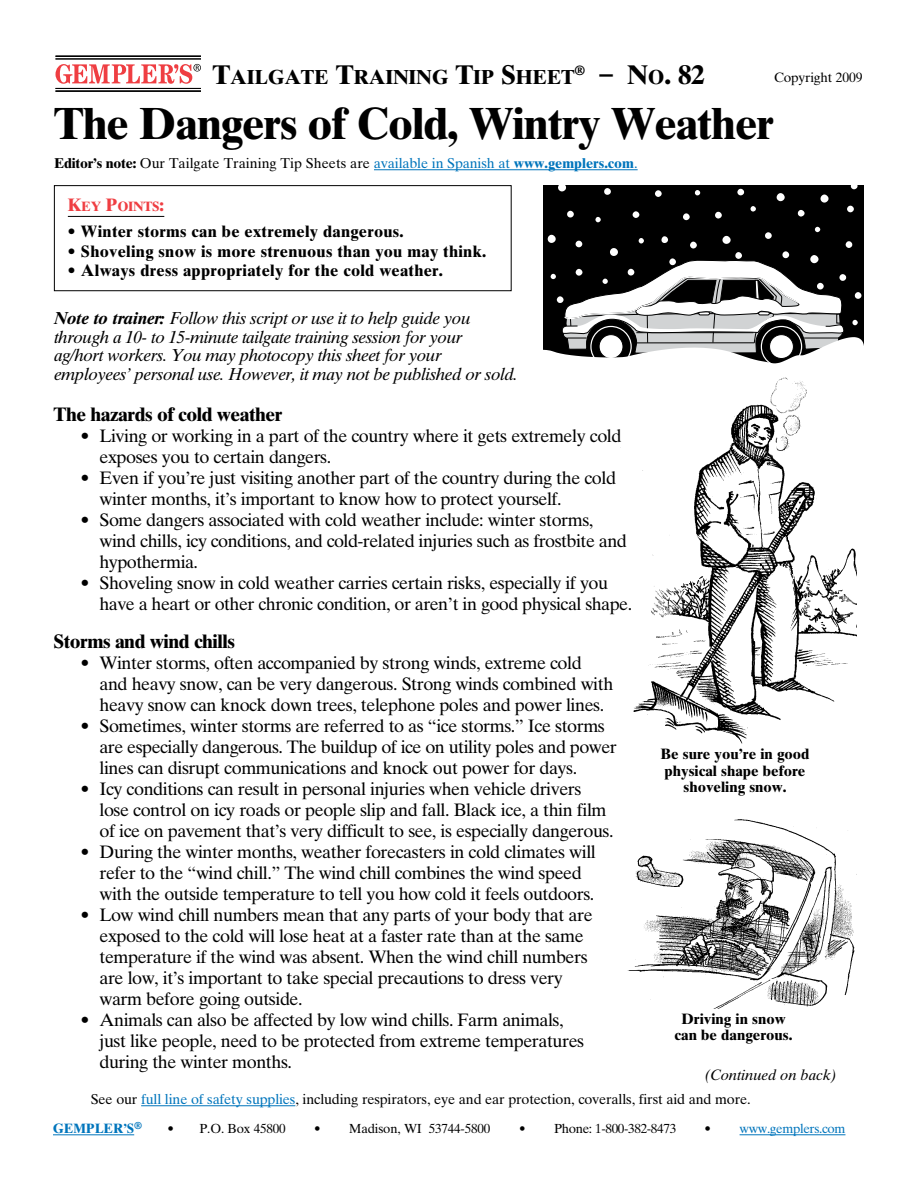
<style>
.page{position:relative;width:918px;height:1188px;background:#fff}
.page>*{position:absolute;margin:0;border:0;box-sizing:border-box;transform-origin:0 0}
.t1{font:700 45px "Times Ten";letter-spacing:-.025em;color:#000}
.t2{font:700 20.25px "Times Ten";letter-spacing:-.015em;color:#000}
.t3{font:700 19.5px "Times Ten";letter-spacing:-.025em;color:#000}
.t4{font:18px/21px "Times Ten";letter-spacing:-.025em;color:#000}
.t5{font:italic 17.25px/18.8px "Times Ten";letter-spacing:-.03em;color:#000}
.t6{font:700 16.5px "Times Ten";letter-spacing:.015em;color:#000}
.t7{font:700 15px/16.5px "Times Ten";color:#000;text-align:center}
.t8{font:italic 15px "Times Ten";letter-spacing:-.01em;color:#000}
.t9{font:14.25px "Times Ten";letter-spacing:-.01em;color:#000}
.t10{font:13.5px "Times Ten";letter-spacing:-.01em;color:#000}
.t11{font:700 13.5px "Times Ten";letter-spacing:-.02em;color:#ef3e42}
.t12{font:700 13.5px "Times Ten";letter-spacing:-.01em;color:#0075bc}
.t13{font:13.2px "Times Ten";letter-spacing:-.01em;color:#000}
.t14{font:13.2px "Times Ten";letter-spacing:-.025em;color:#0075bc}
.s1{font-size:27px}
.s2{font-weight:700}
.s3{font-family:"Times Ten LT Std";color:#0075bc}
.s4{font-family:"Times Ten LT Std";font-weight:700;color:#0075bc}
.s5{font-size:18px}
.s6{color:#0075bc}
.s7{color:#000}
</style>
<div class="page">
<div style="left:54px;top:185px;width:458px;height:106px;border:1px solid #000"></div>
<hr style="left:68px;top:216px;width:96px;height:1px;background:#000">
<img style="left:620px;top:377px;width:237px;height:367px">
<img style="left:627px;top:819px;width:230px;height:190px">
<hr style="left:56px;top:59px;width:145px;height:1px;background:#000">
<hr style="left:56px;top:88px;width:145px;height:1px;background:#000">
<hr style="left:56px;top:55px;width:145px;height:2px;background:#000">
<hr style="left:56px;top:90px;width:145px;height:2px;background:#000">
<svg style="left:56px;top:64px;width:145px;height:20px"></svg>
<svg style="left:543px;top:185px;width:321px;height:179px"></svg>
<hr style="left:374px;top:169px;width:264px;height:1px;background:#0075bc">
<hr style="left:53px;top:1134px;width:81px;height:1px;background:#0075bc">
<hr style="left:740px;top:1134px;width:105px;height:1px;background:#0075bc">
<hr style="left:141px;top:1105px;width:154px;height:1px;background:#0075bc">
<p class="t2" style="left:213px;top:64px;width:494px"><span class="s1">T</span>AILGATE <span class="s1">T</span>RAINING <span class="s1">T</span>IP <span class="s1">S</span>HEET<sup>®</sup> <span class="s1">– N</span>O<span class="s1">. 82</span></p>
<p class="t10" style="left:774px;top:69px;width:90px">Copyright 2009</p>
<h1 class="t1" style="left:54px;top:96px;width:722px">The Dangers of Cold, Wintry Weather</h1>
<p class="t9" style="left:54px;top:155px;width:585px"><span class="s2">Editor’s note:</span> Our Tailgate Training Tip Sheets are <span class="s3">available in Spanish at</span> <span class="s4">www.gemplers.com</span><span class="s3">.</span></p>
<p class="t11" style="left:68px;top:198px;width:98px"><span class="s5">K</span>EY <span class="s5">P</span>OINTS<span class="s5">:</span></p>
<p class="t6" style="left:68px;top:222px;width:338px">• Winter storms can be extremely dangerous.</p>
<p class="t6" style="left:68px;top:241px;width:420px">• Shoveling snow is more strenuous than you may think.</p>
<p class="t6" style="left:67px;top:261px;width:377px">• Always dress appropriately for the cold weather.</p>
<p class="t5" style="left:54px;top:308px;width:465px"><span class="s2">Note to trainer:</span> Follow this script or use it to help guide you through a 10- to 15-minute tailgate training session for your<br>ag/hort workers. You may photocopy this sheet for your employees’ personal use. However, it may not be published or sold.</p>
<p class="t3" style="left:54px;top:402px;width:230px">The hazards of cold weather</p>
<p class="t4" style="left:100px;top:425px;width:523px;text-indent:-19px">• Living or working in a part of the country where it gets extremely cold exposes you to certain dangers.</p>
<p class="t4" style="left:100px;top:467px;width:518px;text-indent:-19px">• Even if you’re just visiting another part of the country during the cold winter months, it’s important to know how to protect yourself.</p>
<p class="t4" style="left:100px;top:509px;width:529px;text-indent:-19px">• Some dangers associated with cold weather include: winter storms, wind chills, icy conditions, and cold-related injuries such as frostbite and hypothermia.</p>
<p class="t4" style="left:100px;top:572px;width:534px;text-indent:-19px">• Shoveling snow in cold weather carries certain risks, especially if you have a heart or other chronic condition, or aren’t in good physical shape.</p>
<p class="t3" style="left:54px;top:629px;width:183px">Storms and wind chills</p>
<p class="t4" style="left:100px;top:652px;width:515px;text-indent:-19px">• Winter storms, often accompanied by strong winds, extreme cold and heavy snow, can be very dangerous. Strong winds combined with heavy snow can knock down trees, telephone poles and power lines.</p>
<p class="t4" style="left:100px;top:715px;width:519px;text-indent:-19px">• Sometimes, winter storms are referred to as “ice storms.” Ice storms are especially dangerous. The buildup of ice on utility poles and power lines can disrupt communications and knock out power for days.</p>
<p class="t4" style="left:100px;top:778px;width:516px;text-indent:-19px">• Icy conditions can result in personal injuries when vehicle drivers lose control on icy roads or people slip and fall. Black ice, a thin film of ice on pavement that’s very difficult to see, is especially dangerous.</p>
<p class="t4" style="left:100px;top:841px;width:498px;text-indent:-19px">• During the winter months, weather forecasters in cold climates will refer to the “wind chill.” The wind chill combines the wind speed with the outside temperature to tell you how cold it feels outdoors.</p>
<p class="t4" style="left:100px;top:904px;width:495px;text-indent:-19px">• Low wind chill numbers mean that any parts of your body that are exposed to the cold will lose heat at a faster rate than at the same temperature if the wind was absent. When the wind chill numbers are low, it’s important to take special precautions to dress very warm before going outside.</p>
<p class="t4" style="left:100px;top:1009px;width:486px;text-indent:-19px">• Animals can also be affected by low wind chills. Farm animals, just like people, need to be protected from extreme temperatures during the winter months.</p>
<p class="t7" style="left:660px;top:746px;width:151px">Be sure you’re in good physical shape before shoveling snow.</p>
<p class="t7" style="left:675px;top:1010px;width:119px">Driving in snow can be dangerous.</p>
<p class="t8" style="left:704px;top:1067px;width:134px">(Continued on back)</p>
<p class="t9" style="left:91px;top:1091px;width:661px">See our <span class="s6">full line of safety supplies</span>, including respirators, eye and ear protection, coveralls, first aid and more.</p>
<p class="t12" style="left:53px;top:1121px;width:91px">GEMPLER’S<sup>®</sup></p>
<p class="t13" style="left:168px;top:1121px;width:120px">• P.O. Box 45800</p>
<p class="t13" style="left:314px;top:1121px;width:178px">• Madison, WI 53744-5800</p>
<p class="t13" style="left:519px;top:1121px;width:159px">• Phone: 1-800-382-8473</p>
<p class="t14" style="left:705px;top:1121px;width:142px"><span class="s7">•</span> www.gemplers.com</p>
</div>
